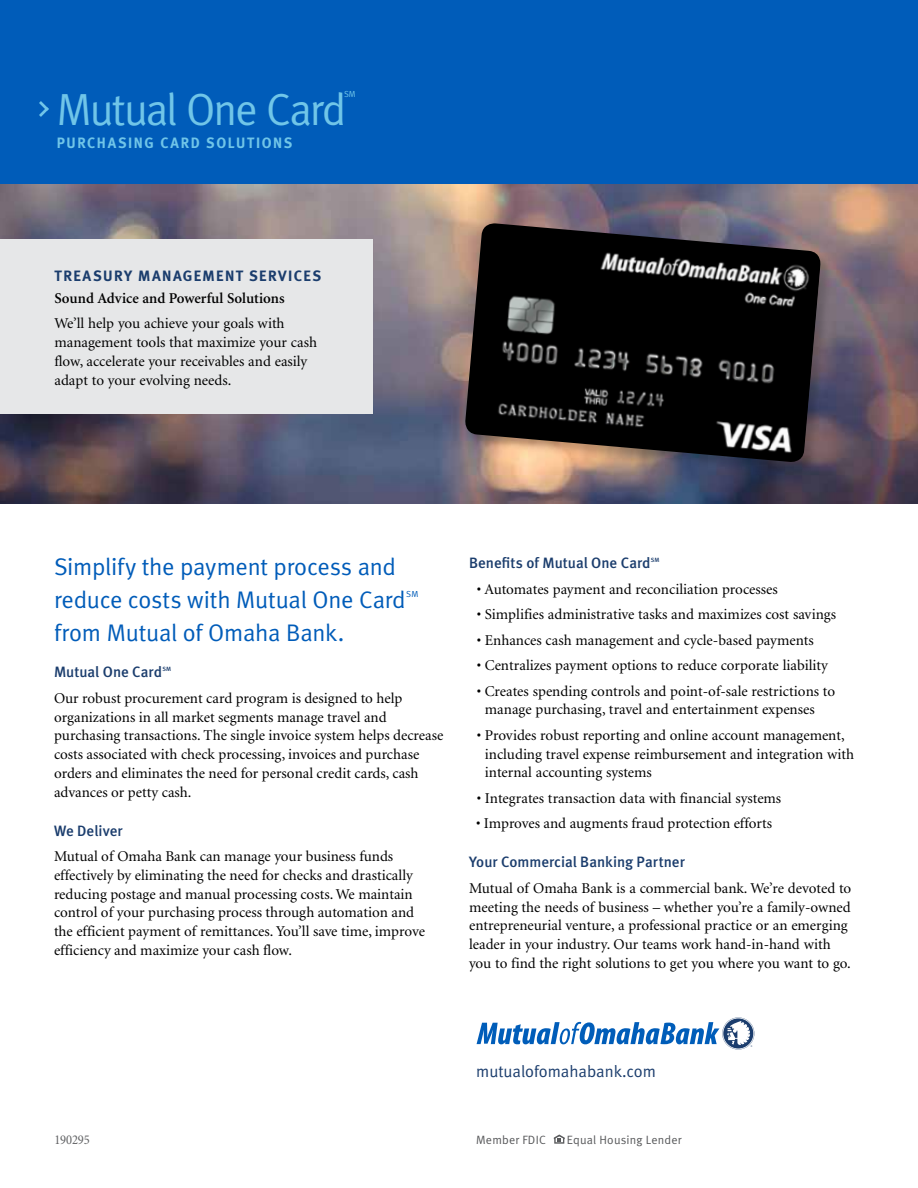
<style>
.page{position:relative;width:918px;height:1188px;background:#fff}
.page>*{position:absolute;margin:0;border:0;box-sizing:border-box;transform-origin:0 0}
.t1{font:45px "Meta Normal LF";letter-spacing:-.04em;color:#70c5e8}
.t2{font:24px/33px "Meta Normal LF";letter-spacing:-.01em;color:#005cb9}
.t3{font:16.5px "Meta Normal LF";color:#1b3d6d}
.t4{font:15px/18.8px "Minion";color:#000}
.t5{font:15px "Meta Medium LF";color:#1b3d6d}
.t6{font:600 15px "Minion";color:#000}
.t7{font:15px "Meta Bold LF";letter-spacing:.09em;color:#1b3d6d}
.t8{font:15px "Meta Bold LF";letter-spacing:.11em;color:#70c5e8}
.t9{font:condensed 13.5px "Minion Pro";letter-spacing:-.01em;color:#636466}
.t10{font:12px "Meta Normal LF";letter-spacing:.02em;color:#58595b}
.t11{font:8.7px "Meta Normal LF";color:#70c5e8}
.t12{font:8.7px "Meta Normal LF";color:#005cb9}
.t13{font:6.15px "Meta Medium LF";color:#1b3d6d}
</style>
<div class="page">
<img style="left:0;top:183px;width:918px;height:321px">
<div style="left:0;top:0;width:918px;height:183px;background:#005cb9"></div>
<svg style="left:39px;top:101px;width:10px;height:16px"></svg>
<svg style="left:554px;top:1135px;width:11px;height:9px"></svg>
<svg style="left:477px;top:1017px;width:277px;height:33px"></svg>
<div style="left:464px;top:223px;width:370px;height:252px;background:#000;opacity:.2"></div>
<img style="left:464px;top:223px;width:358px;height:240px">
<div style="left:0;top:240px;width:373px;height:174px;background:#e6e7e8"></div>
<h1 class="t1" style="left:57px;top:83px;width:291px">Mutual One Card</h1>
<p class="t11" style="left:344px;top:89px;width:13px">SM</p>
<p class="t8" style="left:57px;top:134px;width:237px">PURCHASING CARD SOLUTIONS</p>
<p class="t7" style="left:54px;top:267px;width:268px">TREASURY MANAGEMENT SERVICES</p>
<p class="t6" style="left:54px;top:290px;width:232px">Sound Advice and Powerful Solutions</p>
<p class="t4" style="left:54px;top:315px;width:264px">We’ll help you achieve your goals with management tools that maximize your cash flow, accelerate your receivables and easily adapt to your evolving needs.</p>
<h2 class="t2" style="left:54px;top:550px;width:353px">Simplify the payment process and reduce costs with Mutual One Card</h2>
<p class="t12" style="left:406px;top:589px;width:14px">SM</p>
<h2 class="t2" style="left:54px;top:616px;width:292px">from Mutual of Omaha Bank.</h2>
<p class="t5" style="left:54px;top:663px;width:110px">Mutual One Card</p>
<p class="t13" style="left:162px;top:665px;width:10px">SM</p>
<p class="t4" style="left:54px;top:689px;width:391px">Our robust procurement card program is designed to help organizations in all market segments manage travel and purchasing transactions. The single invoice system helps decrease costs associated with check processing, invoices and purchase orders and eliminates the need for personal credit cards, cash advances or petty cash.</p>
<p class="t5" style="left:54px;top:822px;width:70px">We Deliver</p>
<p class="t4" style="left:54px;top:848px;width:372px">Mutual of Omaha Bank can manage your business funds effectively by eliminating the need for checks and drastically reducing postage and manual processing costs. We maintain control of your purchasing process through automation and the efficient payment of remittances. You’ll save time, improve efficiency and maximize your cash flow.</p>
<p class="t5" style="left:469px;top:554px;width:183px">Benefits of Mutual One Card</p>
<p class="t13" style="left:651px;top:556px;width:10px">SM</p>
<p class="t4" style="left:477px;top:580px;width:303px">• Automates payment and reconciliation processes</p>
<p class="t4" style="left:477px;top:606px;width:361px">• Simplifies administrative tasks and maximizes cost savings</p>
<p class="t4" style="left:477px;top:631px;width:339px">• Enhances cash management and cycle-based payments</p>
<p class="t4" style="left:477px;top:657px;width:353px">• Centralizes payment options to reduce corporate liability</p>
<p class="t4" style="left:485px;top:682px;width:352px;text-indent:-8px">• Creates spending controls and point-of-sale restrictions to manage purchasing, travel and entertainment expenses</p>
<p class="t4" style="left:485px;top:726px;width:371px;text-indent:-8px">• Provides robust reporting and online account management, including travel expense reimbursement and integration with internal accounting systems</p>
<p class="t4" style="left:477px;top:789px;width:306px">• Integrates transaction data with financial systems</p>
<p class="t4" style="left:476px;top:815px;width:298px">• Improves and augments fraud protection efforts</p>
<p class="t5" style="left:469px;top:854px;width:217px">Your Commercial Banking Partner</p>
<p class="t4" style="left:469px;top:879px;width:384px">Mutual of Omaha Bank is a commercial bank. We’re devoted to meeting the needs of business – whether you’re a family-owned entrepreneurial venture, a professional practice or an emerging leader in your industry. Our teams work hand-in-hand with you to find the right solutions to get you where you want to go.</p>
<p class="t3" style="left:476px;top:1062px;width:181px">mutualofomahabank.com</p>
<p class="t9" style="left:54px;top:1131px;width:37px">190295</p>
<p class="t10" style="left:476px;top:1133px;width:71px">Member FDIC</p>
<p class="t10" style="left:567px;top:1133px;width:116px">Equal Housing Lender</p>
</div>
